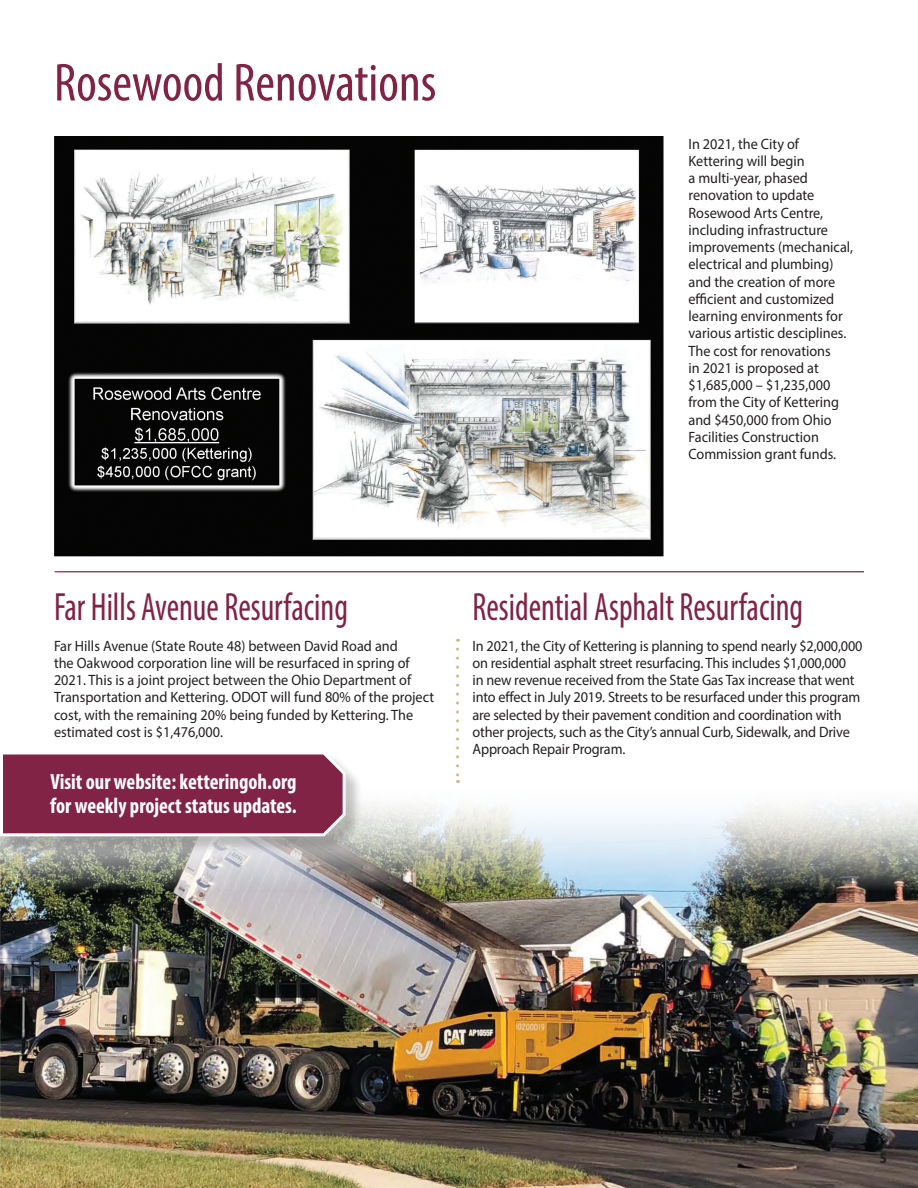
<style>
.page{position:relative;width:918px;height:1188px;background:#fff}
.page>*{position:absolute;margin:0;border:0;box-sizing:border-box;transform-origin:0 0}
.Headline_right_page{font:condensed 54px "Myriad Pro";color:#812345}
.Headline_two{font:condensed 39.6px "Myriad Pro";color:#812345;scale:.86 1}
.Subhead{font:700 condensed 22.05px/24px "Myriad Pro";color:#fff;scale:.95 1}
.Body_text{font:15px/17.2px "Myriad Pro";color:#231f20;scale:.95 1}
.Body_text-2{font:700 15px "Gill Sans";color:#231f20;scale:.95 1}
</style>
<div class="page">
<img style="left:1px;top:805px;width:917px;height:383px">
<img style="left:55px;top:136px;width:609px;height:420px">
<hr style="left:53px;top:570px;width:811px;height:4px;background:#231f20;opacity:.75">
<svg style="left:456px;top:649px;width:3px;height:134px"></svg>
<div style="left:1px;top:753px;width:362px;height:101px;background:#231f20;opacity:.25"></div>
<svg style="left:0;top:753px;width:347px;height:85px;background:#8b3755"></svg>
<p class="Headline_right_page" style="left:54px;top:50px;width:384px">Rosewood Renovations</p>
<p class="Body_text" style="left:688px;top:135px;width:175px">In 2021, the City of<br>Kettering will begin<br>a multi-year, phased renovation to update<br>Rosewood Arts Centre, including infrastructure improvements (mechanical, electrical and plumbing) and the creation of more efficient and customized learning environments for various artistic desciplines.<br>The cost for renovations<br>in 2021 is proposed at $1,685,000 – $1,235,000 from the City of Kettering and $450,000 from Ohio<br>Facilities Construction<br>Commission grant funds.</p>
<p class="Headline_two" style="left:54px;top:583px;width:343px">Far Hills Avenue Resurfacing</p>
<p class="Body_text" style="left:54px;top:637px;width:402px">Far Hills Avenue (State Route 48) between David Road and<br>the Oakwood corporation line will be resurfaced in spring of 2021. This is a joint project between the Ohio Department of Transportation and Kettering. ODOT will fund 80% of the project cost, with the remaining 20% being funded by Kettering. The estimated cost is $1,476,000.</p>
<p class="Subhead" style="left:50px;top:769px;width:261px">Visit our website: ketteringoh.org for weekly project status updates.</p>
<p class="Headline_two" style="left:472px;top:583px;width:386px">Residential Asphalt Resurfacing</p>
<p class="Body_text" style="left:472px;top:637px;width:412px">In 2021, the City of Kettering is planning to spend nearly $2,000,000 on residential asphalt street resurfacing. This includes $1,000,000<br>in new revenue received from the State Gas Tax increase that went into effect in July 2019. Streets to be resurfaced under this program are selected by their pavement condition and coordination with other projects, such as the City’s annual Curb, Sidewalk, and Drive Approach Repair Program.</p>
<p class="Body_text-2" style="left:880px;top:1149px;width:10px">5</p>
</div>
